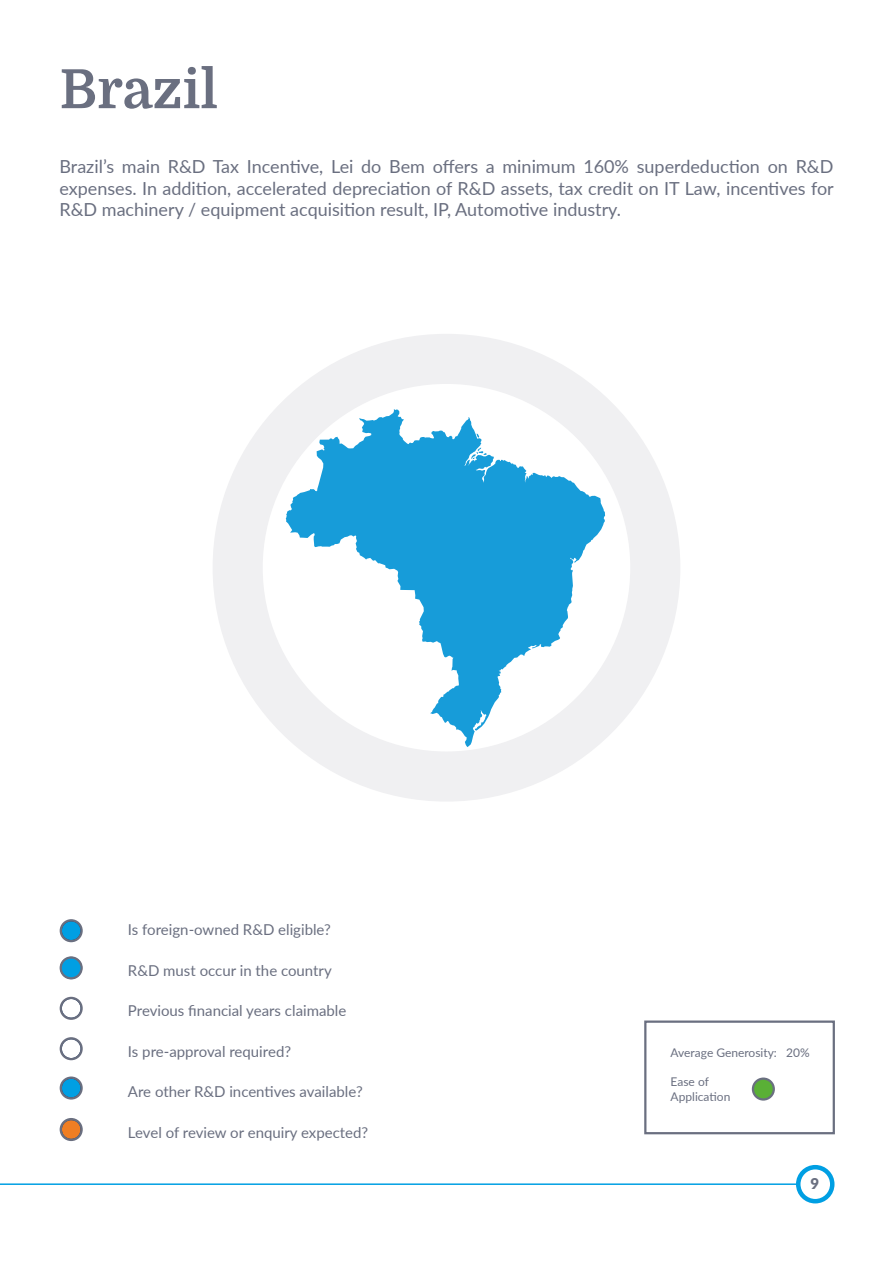
<style>
.page{position:relative;width:893px;height:1263px;background:#fff}
.page>*{position:absolute;margin:0;border:0;box-sizing:border-box;transform-origin:0 0}
.t1{font:700 54px "Domine";color:#6a6f80}
.t2{font:18px/21.6px "Lato";color:#6a6f80;text-align:justify}
.t3{font:15px "Lato";color:#6a6f80}
.t4{font:900 15px "Lato";color:#6a6f80}
.t5{font:12px/14.4px "Lato";color:#6a6f80}
</style>
<div class="page">
<div style="left:644px;top:1020px;width:191px;height:114px;background:#fff;border:2px solid #6a6f80"></div>
<svg style="left:61px;top:998px;width:21px;height:21px"></svg>
<div style="left:60px;top:997px;width:23px;height:23px;border:2px solid #6a6f80;border-radius:50%"></div>
<svg style="left:61px;top:920px;width:21px;height:21px"></svg>
<div style="left:60px;top:919px;width:23px;height:23px;border:2px solid #6a6f80;border-radius:50%"></div>
<svg style="left:61px;top:1079px;width:21px;height:19px"></svg>
<div style="left:60px;top:1076px;width:23px;height:23px;border:2px solid #6a6f80;border-radius:50%"></div>
<svg style="left:61px;top:1038px;width:21px;height:21px"></svg>
<div style="left:60px;top:1037px;width:23px;height:23px;border:2px solid #6a6f80;border-radius:50%"></div>
<svg style="left:61px;top:1119px;width:21px;height:21px"></svg>
<div style="left:60px;top:1118px;width:23px;height:23px;border:2px solid #6a6f80;border-radius:50%"></div>
<div style="left:753px;top:1079px;width:21px;height:20px;background:#5ab036;border-radius:50%"></div>
<div style="left:752px;top:1077px;width:23px;height:23px;border:2px solid #6a6f80;border-radius:50%"></div>
<div style="left:60px;top:957px;width:22px;height:22px;border:2px solid #6a6f80;border-radius:50%"></div>
<div style="left:61px;top:957px;width:21px;height:21px;background:#009fe3;border-radius:50%"></div>
<div style="left:60px;top:956px;width:23px;height:23px;border:2px solid #6a6f80;border-radius:50%"></div>
<svg style="left:213px;top:334px;width:467px;height:467px"></svg>
<hr style="left:0;top:1183px;width:799px;height:2px;background:#009fe3">
<div style="left:796px;top:1165px;width:38px;height:38px;border:4px solid #009fe3;border-radius:50%"></div>
<svg style="left:286px;top:409px;width:319px;height:338px"></svg>
<h1 class="t1" style="left:60px;top:60px;width:160px">Brazil</h1>
<p class="t2" style="left:60px;top:155px;width:776px">Brazil’s main R&amp;D Tax Incentive, Lei do Bem offers a minimum 160% superdeduction on R&amp;D expenses. In addition, accelerated depreciation of R&amp;D assets, tax credit on IT Law, incentives for R&amp;D machinery / equipment acquisition result, IP, Automotive industry.</p>
<p class="t3" style="left:128px;top:919px;width:204px">Is foreign-owned R&amp;D eligible?</p>
<p class="t3" style="left:128px;top:959px;width:205px">R&amp;D must occur in the country</p>
<p class="t3" style="left:128px;top:1000px;width:220px">Previous financial years claimable</p>
<p class="t3" style="left:128px;top:1040px;width:165px">Is pre-approval required?</p>
<p class="t3" style="left:128px;top:1081px;width:236px">Are other R&amp;D incentives available?</p>
<p class="t3" style="left:128px;top:1121px;width:242px">Level of review or enquiry expected?</p>
<p class="t5" style="left:671px;top:1045px;width:141px">Average Generosity: 20%</p>
<p class="t5" style="left:671px;top:1074px;width:61px">Ease of<br>Application</p>
<p class="t4" style="left:810px;top:1172px;width:10px">9</p>
</div>
